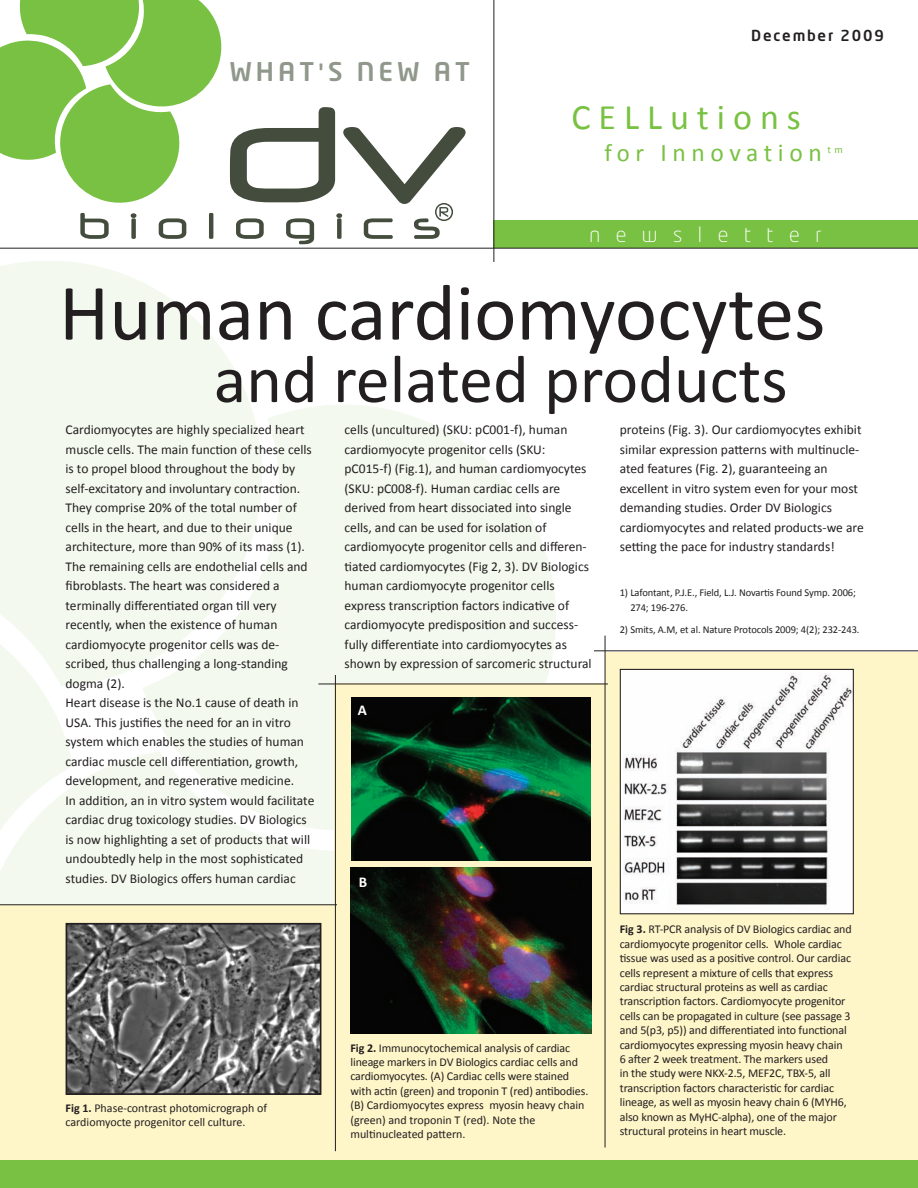
<style>
.page{position:relative;width:918px;height:1188px;background:#fff}
.page>*{position:absolute;margin:0;border:0;box-sizing:border-box;transform-origin:0 0}
.t1{font:80.4px "Calibri";color:#231f20}
.t2{font:67.95px "Calibri";color:#231f20}
.t3{font:36px "Calibri";letter-spacing:.22em;color:#79c142}
.t4{font:25.5px "Calibri";letter-spacing:.22em;color:#79c142}
.t5{font:500 25.5px "Neo Tech";letter-spacing:.16em;color:#8f988b}
.t6{font:300 21px "Neo Tech";letter-spacing:.74em;color:#fff}
.t7{font:500 15px "Neo Tech";letter-spacing:.12em;color:#231f20}
.t8{font:700 15px "Calibri";color:#fff}
.t9{font:13.5px/19.5px "Calibri";color:#231f20}
.t10{font:12px/14.4px "Calibri";letter-spacing:-.01em;color:#231f20}
.t11{font:10.5px/15px "Calibri";letter-spacing:-.01em;color:#231f20}
.t12{font:10.5px "Calibri";color:#79c142}
.s1{font-family:"Calibri";font-weight:700}
.s2{font-size:24.75px}
.s3{font-weight:700}
</style>
<div class="page">
<svg style="left:143px;top:405px;width:413px;height:346px;background:#f4f9ef"></svg>
<svg style="left:0;top:261px;width:267px;height:425px;fill:#f3f9ee"></svg>
<svg style="left:73px;top:751px;width:262px;height:409px;background:#f4f9ef"></svg>
<svg style="left:0;top:594px;width:73px;height:310px"></svg>
<div style="left:0;top:905px;width:334px;height:263px;background:#fef5c8"></div>
<div style="left:335px;top:684px;width:270px;height:488px;background:#fef5c8"></div>
<div style="left:605px;top:652px;width:313px;height:524px;background:#fef5c8"></div>
<div style="left:493px;top:221px;width:425px;height:27px;background:#79c142"></div>
<hr style="left:494px;top:0;width:1px;height:262px;background:#231f20">
<hr style="left:0;top:248px;width:918px;height:1px;background:#231f20">
<div style="left:0;top:1160px;width:918px;height:28px;background:#79c142"></div>
<svg style="left:0;top:0;width:466px;height:244px"></svg>
<img style="left:69px;top:926px;width:249px;height:166px">
<div style="left:66px;top:923px;width:255px;height:172px;border:2px solid #231f20"></div>
<img style="left:624px;top:671px;width:228px;height:241px">
<div style="left:620px;top:669px;width:234px;height:245px;border:1px solid #231f20"></div>
<img style="left:351px;top:868px;width:240px;height:165px">
<img style="left:351px;top:698px;width:240px;height:163px">
<hr style="left:605px;top:636px;width:1px;height:512px;background:#231f20">
<hr style="left:335px;top:675px;width:1px;height:476px;background:#231f20">
<hr style="left:0;top:904px;width:337px;height:1px;background:#231f20">
<hr style="left:594px;top:650px;width:324px;height:1px;background:#231f20">
<hr style="left:318px;top:684px;width:290px;height:1px;background:#231f20">
<h3 class="t5" style="left:230px;top:62px;width:242px">What<span class="s1">'</span>s new at</h3>
<p class="t7" style="left:751px;top:29px;width:134px">December 2009</p>
<h3 class="t3" style="left:572px;top:95px;width:231px">CELLutions</h3>
<h3 class="t4" style="left:605px;top:136px;width:219px"><span class="s2">for</span> Innovation</h3>
<p class="t12" style="left:828px;top:143px;width:17px">t m</p>
<h3 class="t6" style="left:589px;top:227px;width:234px">newsletter</h3>
<h1 class="t1" style="left:59px;top:263px;width:768px">Human cardiomyocytes</h1>
<h2 class="t2" style="left:214px;top:337px;width:575px">and related products</h2>
<p class="t9" style="left:66px;top:419px;width:250px">Cardiomyocytes are highly specialized heart muscle cells. The main function of these cells is to propel blood throughout the body by self-excitatory and involuntary contraction.<br>They comprise 20% of the total number of cells in the heart, and due to their unique architecture, more than 90% of its mass (1).<br>The remaining cells are endothelial cells and fibroblasts. The heart was considered a terminally differentiated organ till very recently, when the existence of human cardiomyocyte progenitor cells was de&shy;scribed, thus challenging a long-standing dogma (2).<br>Heart disease is the No.1 cause of death in USA. This justifies the need for an in vitro system which enables the studies of human cardiac muscle cell differentiation, growth, development, and regenerative medicine.<br>In addition, an in vitro system would facilitate cardiac drug toxicology studies. DV Biologics is now highlighting a set of products that will undoubtedly help in the most sophisticated studies. DV Biologics offers human cardiac</p>
<p class="t9" style="left:345px;top:419px;width:249px">cells (uncultured) (SKU: pC001-f), human cardiomyocyte progenitor cells (SKU: pC015-f) (Fig.1), and human cardiomyocytes (SKU: pC008-f). Human cardiac cells are derived from heart dissociated into single cells, and can be used for isolation of cardiomyocyte progenitor cells and differen&shy;tiated cardiomyocytes (Fig 2, 3). DV Biologics human cardiomyocyte progenitor cells express transcription factors indicative of cardiomyocyte predisposition and success&shy;fully differentiate into cardiomyocytes as shown by expression of sarcomeric structural</p>
<p class="t9" style="left:620px;top:419px;width:245px">proteins (Fig. 3). Our cardiomyocytes exhibit similar expression patterns with multinucle&shy;ated features (Fig. 2), guaranteeing an excellent in vitro system even for your most demanding studies. Order DV Biologics cardiomyocytes and related products-we are setting the pace for industry standards!</p>
<p class="t11" style="left:630px;top:584px;width:227px;text-indent:-11px">1) Lafontant, P.J.E., Field, L.J. Novartis Found Symp. 2006;<br>274; 196-276.</p>
<p class="t11" style="left:620px;top:621px;width:241px">2) Smits, A.M, et al. Nature Protocols 2009; 4(2); 232-243.</p>
<p class="t8" style="left:358px;top:701px;width:11px">A</p>
<p class="t8" style="left:359px;top:872px;width:10px">B</p>
<p class="t10" style="left:66px;top:1100px;width:203px"><span class="s3">Fig 1.</span> Phase-contrast photomicrograph of cardiomyocte progenitor cell culture.</p>
<p class="t10" style="left:350px;top:1040px;width:239px"><span class="s3">Fig 2.</span> Immunocytochemical analysis of cardiac lineage markers in DV Biologics cardiac cells and cardiomyocytes. (A) Cardiac cells were stained with actin (green) and troponin T (red) antibodies. (B) Cardiomyocytes express myosin heavy chain (green) and troponin T (red). Note the multinucleated pattern.</p>
<p class="t10" style="left:620px;top:922px;width:234px"><span class="s3">Fig 3.</span> RT-PCR analysis of DV Biologics cardiac and cardiomyocyte progenitor cells. Whole cardiac tissue was used as a positive control. Our cardiac cells represent a mixture of cells that express cardiac structural proteins as well as cardiac transcription factors. Cardiomyocyte progenitor cells can be propagated in culture (see passage 3 and 5(p3, p5)) and differentiated into functional cardiomyocytes expressing myosin heavy chain<br>6 after 2 week treatment. The markers used<br>in the study were NKX-2.5, MEF2C, TBX-5, all transcription factors characteristic for cardiac lineage, as well as myosin heavy chain 6 (MYH6, also known as MyHC-alpha), one of the major structural proteins in heart muscle.</p>
</div>
